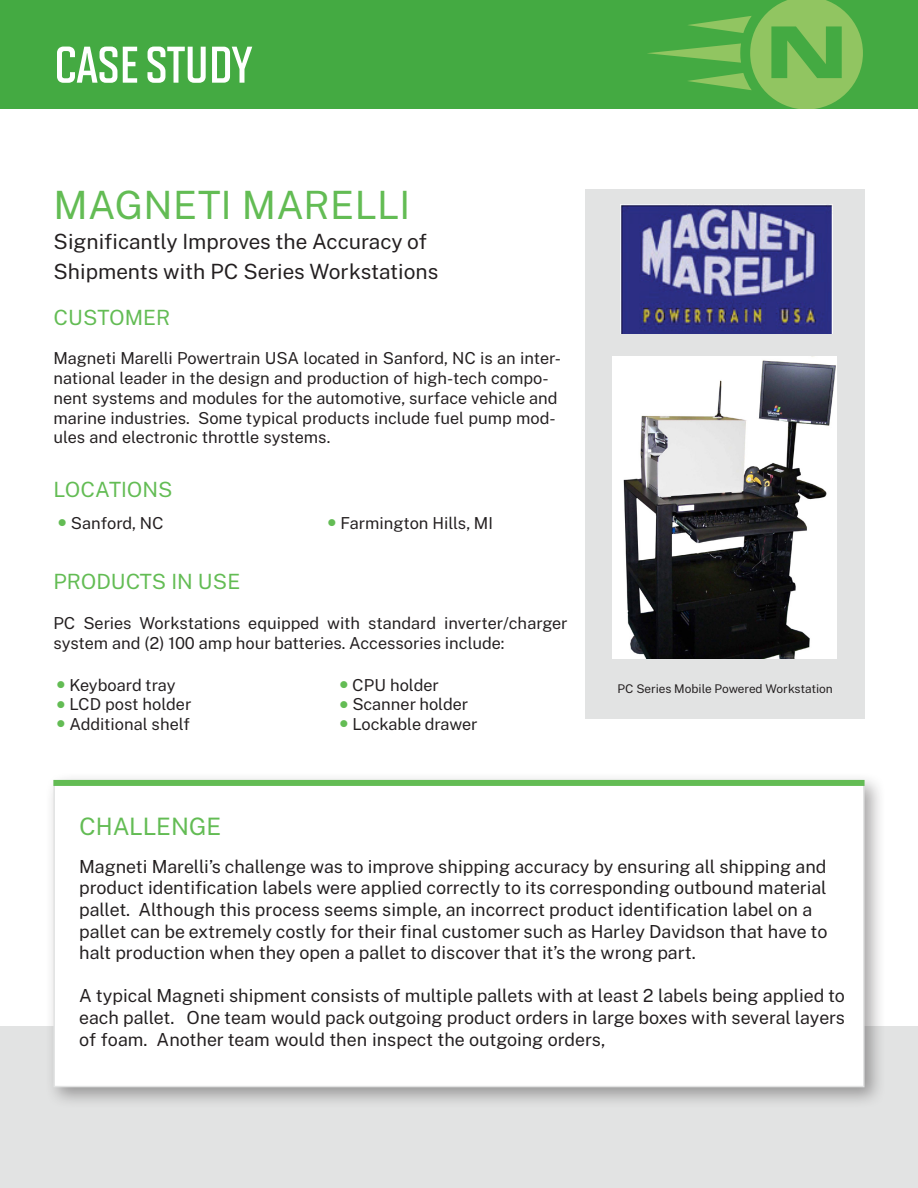
<style>
.page{position:relative;width:918px;height:1188px;background:#fff}
.page>*{position:absolute;margin:0;border:0;box-sizing:border-box;transform-origin:0 0}
.t1{font:60px "Solano Gothic MVB Sb SC";letter-spacing:-.03em;color:#fff}
.t2{font:39px "Public Sans";letter-spacing:.01em;color:#63bc54}
.t3{font:24px "Public Sans";color:#63bc54}
.t4{font:21px "Public Sans";color:#231f20}
.t5{font:21px "Public Sans";color:#63bc54}
.t6{font:18px/21.6px "Public Sans";color:#231f20}
.t7{font:16.5px/19.8px "Public Sans";color:#231f20}
.t8{font:12px "Public Sans";color:#231f20}
.s1{color:#63bc54}
</style>
<div class="page">
<div style="left:0;top:0;width:918px;height:108px;background:#44aa42"></div>
<svg style="left:647px;top:0;width:216px;height:108px"></svg>
<div style="left:0;top:1026px;width:918px;height:162px;background:#e2e3e3"></div>
<div style="left:585px;top:189px;width:280px;height:529px;background:#e2e3e3"></div>
<div style="left:45px;top:771px;width:841px;height:338px;background:#231f20;opacity:.4"></div>
<div style="left:53px;top:780px;width:812px;height:307px;background:#fff;border:2px solid #e2e3e3"></div>
<img style="left:613px;top:357px;width:224px;height:302px">
<img style="left:620px;top:204px;width:213px;height:129px">
<div style="left:53px;top:780px;width:812px;height:6px;background:#63bc54"></div>
<h1 class="t1" style="left:53px;top:29px;width:200px">CASE STUDY</h1>
<p class="t2" style="left:53px;top:175px;width:358px">MAGNETI MARELLI</p>
<p class="t4" style="left:53px;top:226px;width:375px">Significantly Improves the Accuracy of</p>
<p class="t4" style="left:53px;top:256px;width:387px">Shipments with PC Series Workstations</p>
<p class="t5" style="left:53px;top:301px;width:118px">CUSTOMER</p>
<p class="t7" style="left:53px;top:347px;width:509px">Magneti Marelli Powertrain USA located in Sanford, NC is an inter&shy;national leader in the design and production of high-tech compo&shy;nent systems and modules for the automotive, surface vehicle and marine industries. Some typical products include fuel pump mod&shy;ules and electronic throttle systems.</p>
<p class="t5" style="left:53px;top:474px;width:121px">LOCATIONS</p>
<p class="t7" style="left:58px;top:512px;width:107px"><span class="s1">●</span> Sanford, NC</p>
<p class="t7" style="left:327px;top:512px;width:167px"><span class="s1">●</span> Farmington Hills, MI</p>
<p class="t5" style="left:53px;top:565px;width:189px">PRODUCTS IN USE</p>
<p class="t7" style="left:53px;top:612px;width:516px">PC Series Workstations equipped with standard inverter/charger system and (2) 100 amp hour batteries. Accessories include:</p>
<p class="t7" style="left:56px;top:674px;width:121px"><span class="s1">●</span> Keyboard tray</p>
<p class="t8" style="left:618px;top:680px;width:217px">PC Series Mobile Powered Workstation</p>
<p class="t7" style="left:56px;top:693px;width:136px"><span class="s1">●</span> LCD post holder</p>
<p class="t7" style="left:56px;top:713px;width:135px"><span class="s1">●</span> Additional shelf</p>
<p class="t7" style="left:339px;top:674px;width:101px"><span class="s1">●</span> CPU holder</p>
<p class="t7" style="left:339px;top:693px;width:130px"><span class="s1">●</span> Scanner holder</p>
<p class="t7" style="left:339px;top:713px;width:140px"><span class="s1">●</span> Lockable drawer</p>
<p class="t3" style="left:79px;top:808px;width:144px">CHALLENGE</p>
<p class="t6" style="left:79px;top:855px;width:750px">Magneti Marelli’s challenge was to improve shipping accuracy by ensuring all shipping and product identification labels were applied correctly to its corresponding outbound material pallet. Although this process seems simple, an incorrect product identification label on a pallet can be extremely costly for their final customer such as Harley Davidson that have to halt production when they open a pallet to discover that it’s the wrong part.</p>
<p class="t6" style="left:79px;top:984px;width:768px;text-align:justify">A typical Magneti shipment consists of multiple pallets with at least 2 labels being applied to each pallet. One team would pack outgoing product orders in large boxes with several layers of foam. Another team would then inspect the outgoing orders,</p>
</div>
